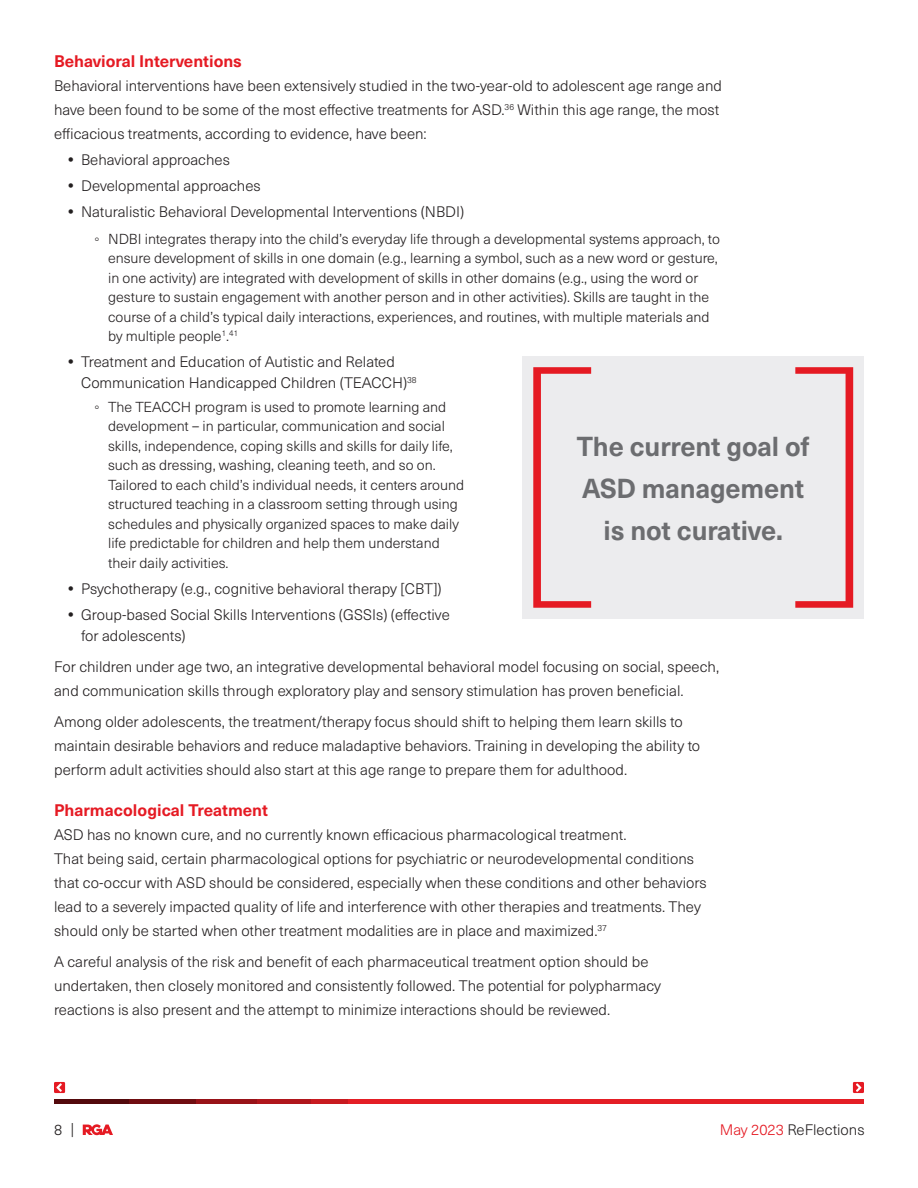
<style>
.page{position:relative;width:918px;height:1188px;background:#fff}
.page>*{position:absolute;margin:0;border:0;box-sizing:border-box;transform-origin:0 0}
.callout_text{font:700 27px/42px "Neue Haas Unica W1 G";letter-spacing:-.005em;color:#6c6d70;text-align:center}
.NEW_Abstract_BODY_co{font:700 16.5px "Neue Haas Unica W1 G";color:#e51a23}
.NEW_Abstract_BODY_co-2{font:300 15px/24px "Neue Haas Unica W1 G";color:#231f20}
.t1{font:300 14.25px/19.5px "Neue Haas Unica W1 G";color:#231f20}
.s1{font-family:"Arial";font-weight:400}
.s2{color:#e51a23}
</style>
<div class="page">
<div style="left:54px;top:1099px;width:810px;height:5px;background:#e41e25"></div>
<svg style="left:257px;top:1099px;width:91px;height:5px"></svg>
<div style="left:54px;top:1099px;width:203px;height:5px;background:#981218"></div>
<div style="left:54px;top:1099px;width:142px;height:5px;background:#700d11"></div>
<div style="left:54px;top:1099px;width:75px;height:5px;background:#53090c"></div>
<div style="left:853px;top:1082px;width:11px;height:11px;background:#e51a23"></div>
<svg style="left:856px;top:1083px;width:5px;height:9px"></svg>
<div style="left:54px;top:1082px;width:11px;height:11px;background:#e51a23"></div>
<svg style="left:56px;top:1083px;width:6px;height:9px"></svg>
<div style="left:522px;top:356px;width:342px;height:263px;background:#ececee"></div>
<svg style="left:533px;top:367px;width:58px;height:241px"></svg>
<svg style="left:795px;top:367px;width:58px;height:241px"></svg>
<svg style="left:83px;top:1124px;width:30px;height:11px"></svg>
<p class="NEW_Abstract_BODY_co" style="left:54px;top:48px;width:189px">Behavioral Interventions</p>
<p class="NEW_Abstract_BODY_co-2" style="left:54px;top:73px;width:669px">Behavioral interventions have been extensively studied in the two-year-old to adolescent age range and have been found to be some of the most effective treatments for ASD.<sup>36</sup> Within this age range, the most efficacious treatments, according to evidence, have been:</p>
<p class="NEW_Abstract_BODY_co-2" style="left:81px;top:147px;width:150px">Behavioral approaches</p>
<p class="NEW_Abstract_BODY_co-2" style="left:81px;top:173px;width:181px">Developmental approaches</p>
<p class="NEW_Abstract_BODY_co-2" style="left:81px;top:199px;width:385px">Naturalistic Behavioral Developmental Interventions (NBDI)</p>
<p class="t1" style="left:108px;top:228px;width:613px;text-indent:-14px"><span class="s1">◦</span> NDBI integrates therapy into the child’s everyday life through a developmental systems approach, to ensure development of skills in one domain (e.g., learning a symbol, such as a new word or gesture, in one activity) are integrated with development of skills in other domains (e.g., using the word or gesture to sustain engagement with another person and in other activities). Skills are taught in the course of a child’s typical daily interactions, experiences, and routines, with multiple materials and by multiple people<sup>1</sup>.<sup>41</sup></p>
<p class="NEW_Abstract_BODY_co-2" style="left:81px;top:351px;width:337px;line-height:21px">Treatment and Education of Autistic and Related<br>Communication Handicapped Children (TEACCH)<sup>38</sup></p>
<p class="t1" style="left:108px;top:396px;width:358px;text-indent:-14px"><span class="s1">◦</span> The TEACCH program is used to promote learning and development – in particular, communication and social skills, independence, coping skills and skills for daily life, such as dressing, washing, cleaning teeth, and so on.<br>Tailored to each child’s individual needs, it centers around structured teaching in a classroom setting through using schedules and physically organized spaces to make daily life predictable for children and help them understand their daily activities.</p>
<p class="NEW_Abstract_BODY_co-2" style="left:81px;top:576px;width:362px">Psychotherapy (e.g., cognitive behavioral therapy [CBT])</p>
<p class="NEW_Abstract_BODY_co-2" style="left:81px;top:604px;width:370px;line-height:21px">Group-based Social Skills Interventions (GSSIs) (effective for adolescents)</p>
<p class="NEW_Abstract_BODY_co-2" style="left:54px;top:654px;width:667px">For children under age two, an integrative developmental behavioral model focusing on social, speech, and communication skills through exploratory play and sensory stimulation has proven beneficial.</p>
<p class="NEW_Abstract_BODY_co-2" style="left:54px;top:709px;width:648px">Among older adolescents, the treatment/therapy focus should shift to helping them learn skills to maintain desirable behaviors and reduce maladaptive behaviors. Training in developing the ability to perform adult activities should also start at this age range to prepare them for adulthood.</p>
<p class="NEW_Abstract_BODY_co" style="left:54px;top:797px;width:215px">Pharmacological Treatment</p>
<p class="NEW_Abstract_BODY_co-2" style="left:54px;top:822px;width:654px">ASD has no known cure, and no currently known efficacious pharmacological treatment.<br>That being said, certain pharmacological options for psychiatric or neurodevelopmental conditions that co-occur with ASD should be considered, especially when these conditions and other behaviors lead to a severely impacted quality of life and interference with other therapies and treatments. They should only be started when other treatment modalities are in place and maximized.<sup>37</sup></p>
<p class="NEW_Abstract_BODY_co-2" style="left:54px;top:949px;width:608px">A careful analysis of the risk and benefit of each pharmaceutical treatment option should be undertaken, then closely monitored and consistently followed. The potential for polypharmacy reactions is also present and the attempt to minimize interactions should be reviewed.</p>
<p class="callout_text" style="left:577px;top:423px;width:234px">The current goal of<br>ASD management is not curative.</p>
<p class="NEW_Abstract_BODY_co-2" style="left:54px;top:1116px;width:22px">8 |</p>
<p class="NEW_Abstract_BODY_co-2" style="left:720px;top:1117px;width:146px"><span class="s2">May 2023</span> ReFlections</p>
</div>
